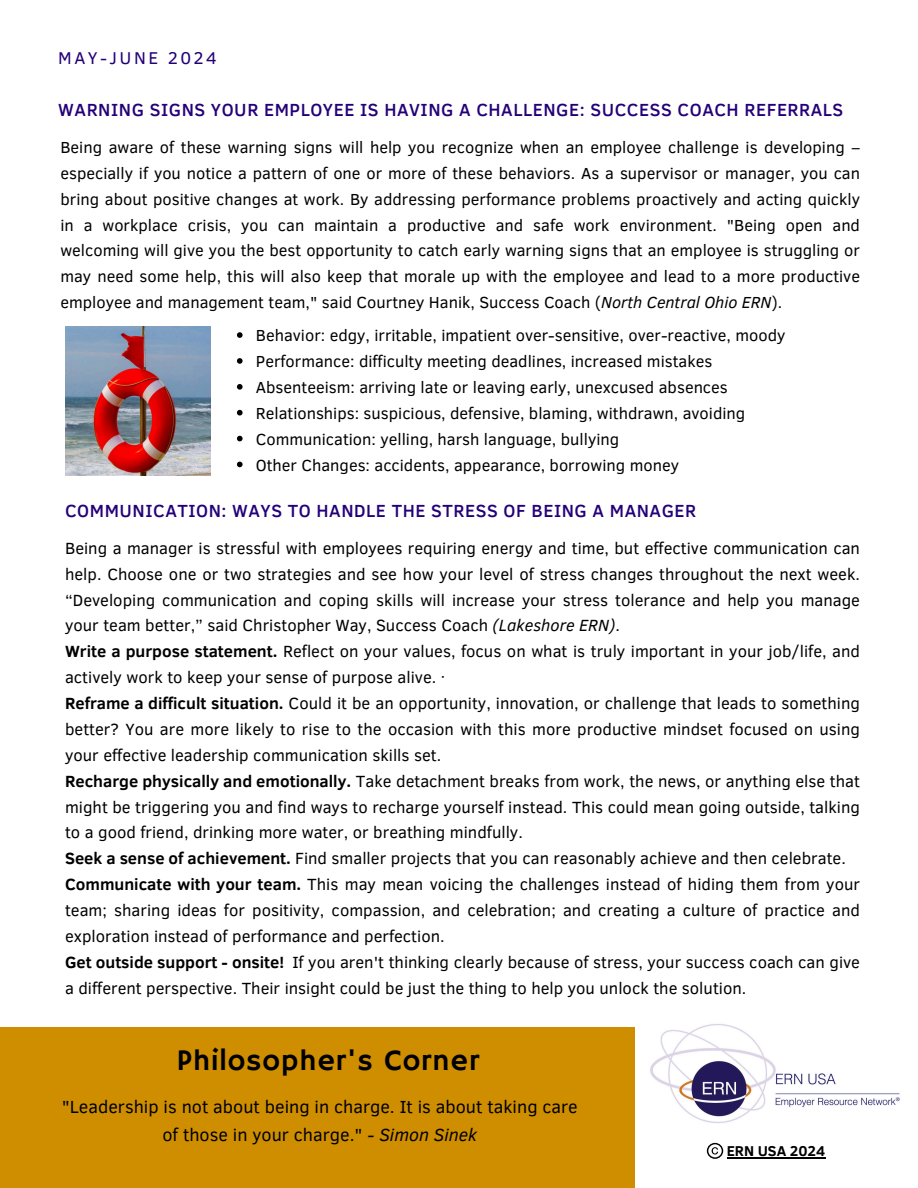
<style>
.page{position:relative;width:918px;height:1188px;background:#fff}
.page>*{position:absolute;margin:0;border:0;box-sizing:border-box;transform-origin:0 0}
.t1{font:30px "Hammersmith One";letter-spacing:.03em;color:#000001}
.t2{font:500 18px "Clear Sans";letter-spacing:.03em;color:#240078}
.t3{font:18px/28.2px "Clear Sans";color:#000001;text-align:center}
.t4{font:17.55px "Clear Sans";letter-spacing:.14em;color:#240078}
.t5{font:16.65px/25.8px "Clear Sans";color:#000001}
.t6{font:16.5px/25.8px "Clear Sans";color:#000001;text-align:justify}
.t7{font:700 14.7px "Clear Sans";color:#000001}
.s1{font-style:italic}
.s2{color:#000}
.s3{font-style:italic;color:#000}
.s4{font-weight:700}
</style>
<div class="page">
<div style="left:0;top:1027px;width:634px;height:161px;background:#ce8e00"></div>
<img style="left:650px;top:1024px;width:250px;height:99px">
<svg style="left:707px;top:1143px;width:16px;height:16px"></svg>
<img style="left:65px;top:327px;width:145px;height:148px">
<hr style="left:727px;top:1157px;width:98px;height:1px;background:#000001">
<svg style="left:237px;top:332px;width:6px;height:6px"></svg>
<svg style="left:237px;top:358px;width:6px;height:6px"></svg>
<svg style="left:237px;top:384px;width:6px;height:6px"></svg>
<svg style="left:237px;top:410px;width:6px;height:6px"></svg>
<svg style="left:237px;top:436px;width:6px;height:5px"></svg>
<svg style="left:237px;top:462px;width:6px;height:5px"></svg>
<p class="t4" style="left:58px;top:45px;width:160px">MAY-JUNE 2024</p>
<p class="t2" style="left:58px;top:97px;width:787px">WARNING SIGNS YOUR EMPLOYEE IS HAVING A CHALLENGE: SUCCESS COACH REFERRALS</p>
<h4 class="t6" style="left:60px;top:133px;width:801px">Being aware of these warning signs will help you recognize when an employee challenge is developing – especially if you notice a pattern of one or more of these behaviors. As a supervisor or manager, you can bring about positive changes at work. By addressing performance problems proactively and acting quickly in a workplace crisis, you can maintain a productive and safe work environment. "Being open and welcoming will give you the best opportunity to catch early warning signs that an employee is struggling or may need some help, this will also keep that morale up with the employee and lead to a more productive employee and management team," said Courtney Hanik, Success Coach (<span class="s1">North Central Ohio ERN</span>).</h4>
<h2 class="t6" style="left:256px;top:322px;width:531px">Behavior: edgy, irritable, impatient over-sensitive, over-reactive, moody</h2>
<h4 class="t6" style="left:256px;top:348px;width:458px">Performance: difficulty meeting deadlines, increased mistakes</h4>
<p class="t6" style="left:256px;top:373px;width:473px">Absenteeism: arriving late or leaving early, unexcused absences</p>
<h1 class="t6" style="left:256px;top:399px;width:491px">Relationships: suspicious, defensive, blaming, withdrawn, avoiding</h1>
<p class="t6" style="left:256px;top:425px;width:365px">Communication: yelling, harsh language, bullying</p>
<p class="t6" style="left:256px;top:451px;width:425px">Other Changes: accidents, appearance, borrowing money</p>
<p class="t2" style="left:65px;top:498px;width:633px">COMMUNICATION: WAYS TO HANDLE THE STRESS OF BEING A MANAGER</p>
<p class="t5" style="left:65px;top:534px;width:796px">Being a manager is stressful with employees requiring energy and time, but effective communication can help. Choose one or two strategies and see how your level of stress changes throughout the next week. <span class="s2">“Developing communication and coping skills will increase your stress tolerance and help you manage your team better,” said Christopher Way, Success Coach</span> <span class="s3">(Lakeshore ERN)</span><span class="s2">.<br></span><span class="s4">Write a purpose statement.</span> Reflect on your values, focus on what is truly important in your job/life, and actively work to keep your sense of purpose alive. ·<br><span class="s4">Reframe a difficult situation.</span> Could it be an opportunity, innovation, or challenge that leads to something better? You are more likely to rise to the occasion with this more productive mindset focused on using your effective leadership communication skills set.<br><span class="s4">Recharge physically and emotionally.</span> Take detachment breaks from work, the news, or anything else that might be triggering you and find ways to recharge yourself instead. This could mean going outside, talking to a good friend, drinking more water, or breathing mindfully.<br><span class="s4">Seek a sense of achievement.</span> Find smaller projects that you can reasonably achieve and then celebrate.<br><span class="s4">Communicate with your team.</span> This may mean voicing the challenges instead of hiding them from your team; sharing ideas for positivity, compassion, and celebration; and creating a culture of practice and exploration instead of performance and perfection.<br><span class="s4">Get outside support - onsite!</span> If you aren't thinking clearly because of stress, your success coach can give a different perspective. Their insight could be just the thing to help you unlock the solution.</p>
<p class="t1" style="left:177px;top:1043px;width:304px">Philosopher's Corner</p>
<p class="t3" style="left:62px;top:1092px;width:518px">"Leadership is not about being in charge. It is about taking care of those in your charge." <span class="s1">- Simon Sinek</span></p>
<p class="t7" style="left:727px;top:1140px;width:100px">ERN USA 2024</p>
</div>
